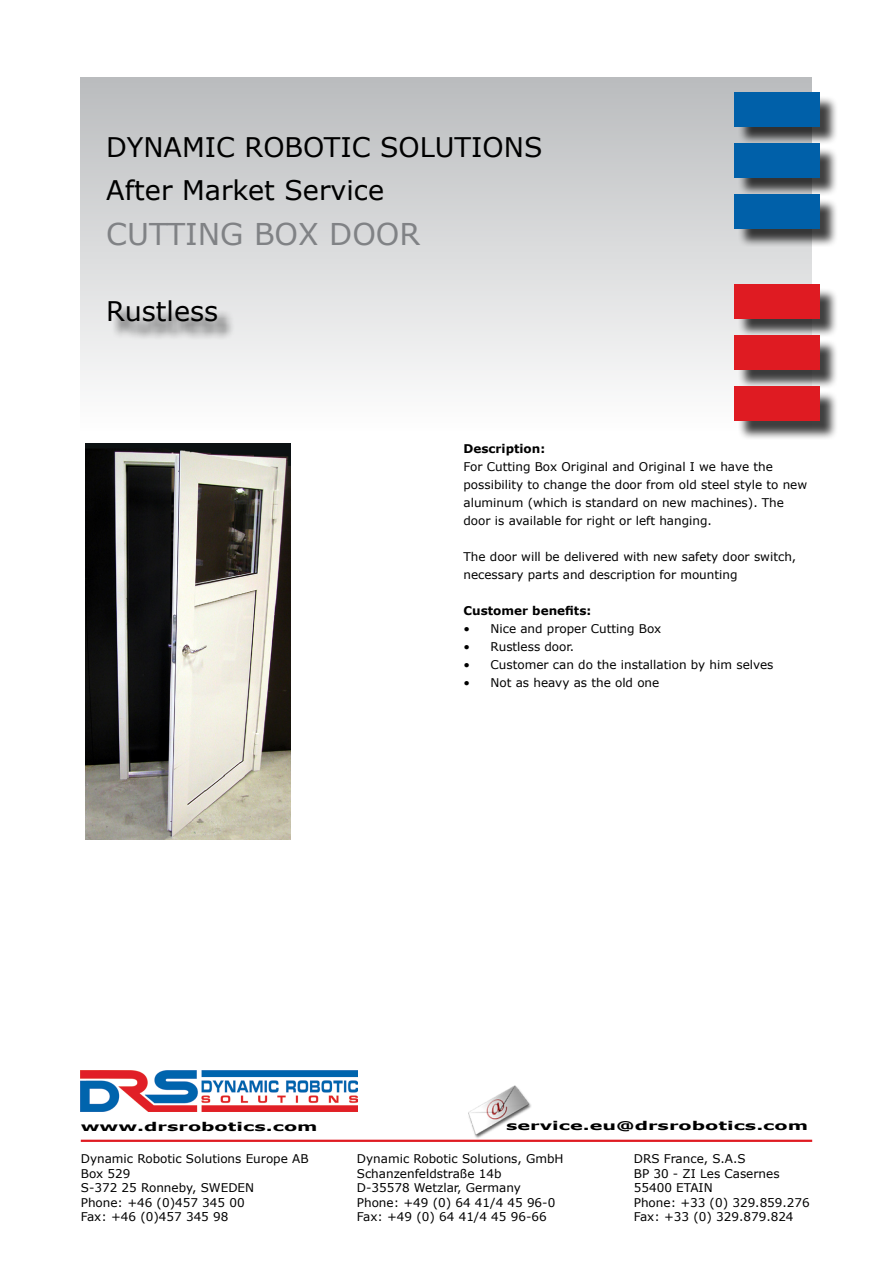
<style>
.page{position:relative;width:893px;height:1263px;background:#fff}
.page>*{position:absolute;margin:0;border:0;box-sizing:border-box;transform-origin:0 0}
.t1{font:30px "Verdana";color:#808285}
.t2{font:27px/43.2px "Verdana";color:#000}
.t3{font:12px/14.4px "Verdana";color:#000}
.t4{font:700 12px "Verdana";color:#000;scale:1.6 1}
.t5{font:700 12px "Verdana";color:#000}
</style>
<div class="page">
<div style="left:81px;top:77px;width:731px;height:353px;background:linear-gradient(to bottom,#babcbe,#fefefe)"></div>
<div style="left:737px;top:95px;width:101px;height:152px;background:#000;opacity:.75"></div>
<div style="left:735px;top:92px;width:85px;height:34px;background:#0060a9"></div>
<div style="left:735px;top:144px;width:85px;height:34px;background:#0060a9"></div>
<div style="left:735px;top:195px;width:85px;height:34px;background:#0060a9"></div>
<div style="left:737px;top:287px;width:101px;height:152px;background:#000;opacity:.75"></div>
<div style="left:735px;top:285px;width:85px;height:34px;background:#df1b22"></div>
<div style="left:735px;top:336px;width:85px;height:34px;background:#df1b22"></div>
<div style="left:735px;top:387px;width:85px;height:34px;background:#df1b22"></div>
<div style="left:111px;top:304px;width:124px;height:36px;background:#000;opacity:.75"></div>
<img style="left:85px;top:444px;width:206px;height:395px">
<hr style="left:81px;top:1140px;width:731px;height:2px;background:#df1b22">
<img style="left:465px;top:1085px;width:68px;height:55px">
<img style="left:81px;top:1071px;width:277px;height:40px">
<h2 class="t2" style="left:106px;top:125px;width:438px">DYNAMIC ROBOTIC SOLUTIONS<br>After Market Service</h2>
<h1 class="t1" style="left:106px;top:213px;width:316px">CUTTING BOX DOOR</h1>
<h2 class="t2" style="left:106px;top:289px;width:113px">Rustless</h2>
<p class="t5" style="left:463px;top:440px;width:83px">Description:</p>
<p class="t3" style="left:463px;top:457px;width:345px;line-height:18px">For Cutting Box Original and Original I we have the possibility to change the door from old steel style to new aluminum (which is standard on new machines). The door is available for right or left hanging.</p>
<p class="t3" style="left:463px;top:547px;width:334px;line-height:18px">The door will be delivered with new safety door switch, necessary parts and description for mounting</p>
<p class="t5" style="left:463px;top:602px;width:129px">Customer benefits:</p>
<p class="t3" style="left:463px;top:621px;width:199px">• Nice and proper Cutting Box</p>
<p class="t3" style="left:463px;top:639px;width:112px">• Rustless door.</p>
<p class="t3" style="left:463px;top:657px;width:311px">• Customer can do the installation by him selves</p>
<p class="t3" style="left:463px;top:675px;width:197px">• Not as heavy as the old one</p>
<p class="t4" style="left:506px;top:1117px;width:190px">service.eu@drsrobotics.com</p>
<p class="t4" style="left:81px;top:1118px;width:149px">www.drsrobotics.com</p>
<p class="t3" style="left:81px;top:1151px;width:229px">Dynamic Robotic Solutions Europe AB<br>Box 529<br>S-372 25 Ronneby, SWEDEN<br>Phone: +46 (0)457 345 00<br>Fax: +46 (0)457 345 98</p>
<p class="t3" style="left:357px;top:1151px;width:208px">Dynamic Robotic Solutions, GmbH<br>Schanzenfeldstraße 14b<br>D-35578 Wetzlar, Germany<br>Phone: +49 (0) 64 41/4 45 96-0<br>Fax: +49 (0) 64 41/4 45 96-66</p>
<p class="t3" style="left:634px;top:1151px;width:178px">DRS France, S.A.S<br>BP 30 - ZI Les Casernes<br>55400 ETAIN<br>Phone: +33 (0) 329.859.276<br>Fax: +33 (0) 329.879.824</p>
</div>
